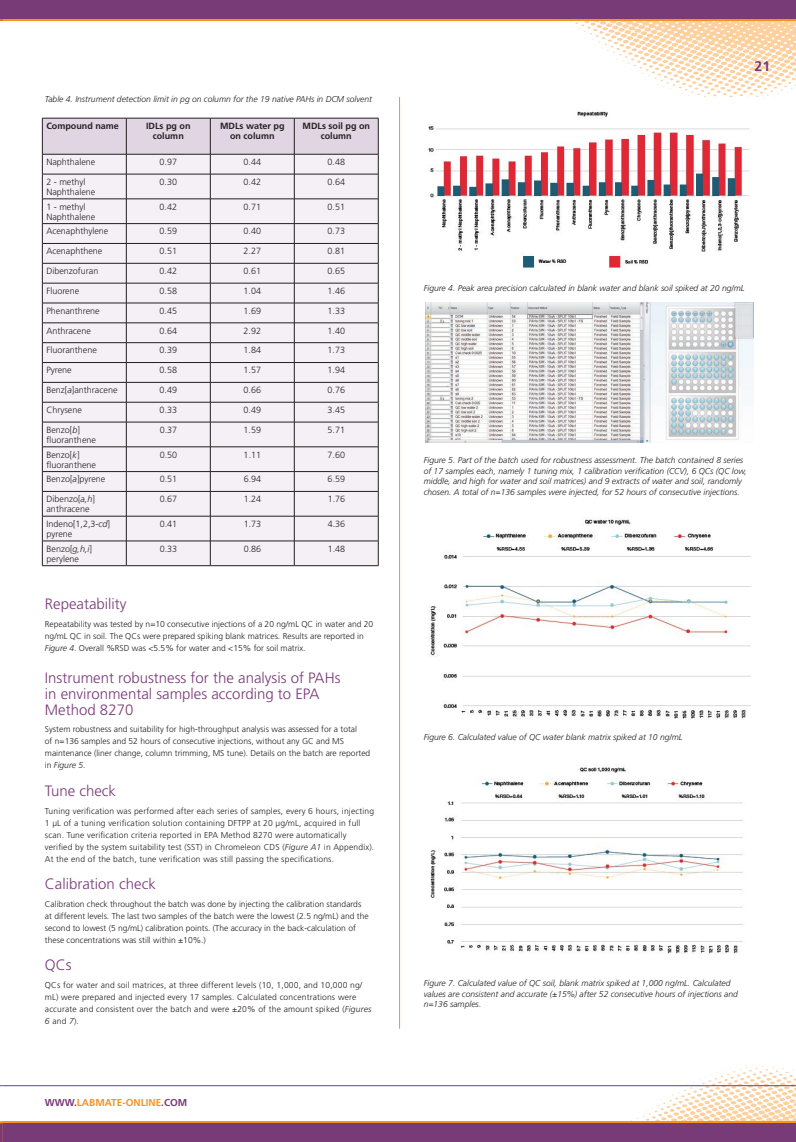
<style>
.page{position:relative;width:796px;height:1142px;background:#fff}
.page>*{position:absolute;margin:0;border:0;box-sizing:border-box;transform-origin:0 0}
.t1{font:300 15px/16px "Frutiger";color:#793a78}
.t2{font:700 14px "Frutiger";color:#793a78}
.t3{font:700 10px "Frutiger";color:#f7931d}
.t4{font:300 9px/10px "Frutiger";color:#231f20}
.t5{font:700 9px/10px "Frutiger";color:#231f20;text-align:center}
.t6{font:300 8.5px/12px "Frutiger";color:#231f20}
.t7{font:italic 300 8.5px/10.5px "Frutiger";color:#231f20}
.t8{font:300 8.5px/12px "Frutiger";letter-spacing:.02em;color:#231f20}
.s1{font-style:italic}
.s2{color:#793a78}
.s3{font-style:normal}
</style>
<div class="page">
<svg style="left:570px;top:21px;width:225px;height:82px"></svg>
<div style="left:2px;top:0;width:793px;height:21px;background:#f7931d"></div>
<div style="left:2px;top:0;width:793px;height:19px;background:#793a78"></div>
<div style="left:2px;top:1121px;width:793px;height:21px;background:#f7931d"></div>
<div style="left:2px;top:1123px;width:793px;height:19px;background:#793a78"></div>
<hr style="left:2px;top:1085px;width:793px;height:1px;background:#793a78">
<hr style="left:399px;top:97px;width:1px;height:931px;background:#f7931d">
<hr style="left:0;top:0;width:2px;height:20px;background:#f36e21">
<div style="left:423px;top:97px;width:331px;height:173px;background:#fff"></div>
<img style="left:428px;top:111px;width:322px;height:159px">
<img style="left:425px;top:302px;width:327px;height:141px">
<img style="left:428px;top:518px;width:323px;height:201px">
<img style="left:430px;top:767px;width:313px;height:186px">
<svg style="left:42px;top:118px;width:337px;height:447px"></svg>
<hr style="left:42px;top:565px;width:84px;height:1px;background:#231f20">
<hr style="left:126px;top:565px;width:84px;height:1px;background:#231f20">
<hr style="left:210px;top:565px;width:84px;height:1px;background:#231f20">
<hr style="left:294px;top:565px;width:84px;height:1px;background:#231f20">
<svg style="left:0;top:0;width:2px;height:18px"></svg>
<svg style="left:0;top:1121px;width:3px;height:21px"></svg>
<svg style="left:597px;top:1062px;width:199px;height:80px"></svg>
<p class="t7" style="left:45px;top:93px;width:328px">Table 4. Instrument detection limit in pg on column for the 19 native PAHs in DCM solvent</p>
<p class="t5" style="left:46px;top:121px;width:74px">Compound name</p>
<p class="t5" style="left:146px;top:121px;width:46px">IDLs pg on column</p>
<p class="t5" style="left:220px;top:121px;width:66px">MDLs water pg on column</p>
<p class="t5" style="left:302px;top:121px;width:69px">MDLs soil pg on column</p>
<p class="t4" style="left:46px;top:157px;width:51px">Naphthalene</p>
<p class="t4" style="left:159px;top:157px;width:19px">0.97</p>
<p class="t4" style="left:243px;top:157px;width:19px">0.44</p>
<p class="t4" style="left:327px;top:157px;width:19px">0.48</p>
<p class="t4" style="left:46px;top:177px;width:51px">2 - methyl<br>Naphthalene</p>
<p class="t4" style="left:159px;top:177px;width:19px">0.30</p>
<p class="t4" style="left:243px;top:177px;width:19px">0.42</p>
<p class="t4" style="left:327px;top:177px;width:19px">0.64</p>
<p class="t4" style="left:46px;top:202px;width:51px">1 - methyl<br>Naphthalene</p>
<p class="t4" style="left:159px;top:202px;width:19px">0.42</p>
<p class="t4" style="left:243px;top:202px;width:19px">0.71</p>
<p class="t4" style="left:327px;top:202px;width:19px">0.51</p>
<p class="t4" style="left:46px;top:226px;width:64px">Acenaphthylene</p>
<p class="t4" style="left:159px;top:226px;width:19px">0.59</p>
<p class="t4" style="left:243px;top:226px;width:19px">0.40</p>
<p class="t4" style="left:327px;top:226px;width:19px">0.73</p>
<p class="t4" style="left:46px;top:246px;width:58px">Acenaphthene</p>
<p class="t4" style="left:159px;top:246px;width:19px">0.51</p>
<p class="t4" style="left:243px;top:246px;width:19px">2.27</p>
<p class="t4" style="left:327px;top:246px;width:19px">0.81</p>
<p class="t4" style="left:46px;top:266px;width:54px">Dibenzofuran</p>
<p class="t4" style="left:159px;top:266px;width:19px">0.42</p>
<p class="t4" style="left:243px;top:266px;width:19px">0.61</p>
<p class="t4" style="left:327px;top:266px;width:19px">0.65</p>
<p class="t4" style="left:46px;top:286px;width:34px">Fluorene</p>
<p class="t4" style="left:159px;top:286px;width:19px">0.58</p>
<p class="t4" style="left:243px;top:286px;width:19px">1.04</p>
<p class="t4" style="left:327px;top:286px;width:19px">1.46</p>
<p class="t4" style="left:46px;top:306px;width:55px">Phenanthrene</p>
<p class="t4" style="left:159px;top:306px;width:19px">0.45</p>
<p class="t4" style="left:243px;top:306px;width:19px">1.69</p>
<p class="t4" style="left:327px;top:306px;width:19px">1.33</p>
<p class="t4" style="left:46px;top:326px;width:46px">Anthracene</p>
<p class="t4" style="left:159px;top:326px;width:19px">0.64</p>
<p class="t4" style="left:243px;top:326px;width:19px">2.92</p>
<p class="t4" style="left:327px;top:326px;width:19px">1.40</p>
<p class="t4" style="left:46px;top:345px;width:52px">Fluoranthene</p>
<p class="t4" style="left:159px;top:345px;width:19px">0.39</p>
<p class="t4" style="left:243px;top:345px;width:19px">1.84</p>
<p class="t4" style="left:327px;top:345px;width:19px">1.73</p>
<p class="t4" style="left:46px;top:365px;width:27px">Pyrene</p>
<p class="t4" style="left:159px;top:365px;width:19px">0.58</p>
<p class="t4" style="left:243px;top:365px;width:19px">1.57</p>
<p class="t4" style="left:327px;top:365px;width:19px">1.94</p>
<p class="t4" style="left:46px;top:385px;width:73px">Benz[<span class="s1">a</span>]anthracene</p>
<p class="t4" style="left:160px;top:385px;width:19px">0.49</p>
<p class="t4" style="left:243px;top:385px;width:19px">0.66</p>
<p class="t4" style="left:327px;top:385px;width:19px">0.76</p>
<p class="t4" style="left:46px;top:405px;width:37px">Chrysene</p>
<p class="t4" style="left:160px;top:405px;width:19px">0.33</p>
<p class="t4" style="left:243px;top:405px;width:19px">0.49</p>
<p class="t4" style="left:327px;top:405px;width:19px">3.45</p>
<p class="t4" style="left:46px;top:425px;width:51px">Benzo[<span class="s1">b</span>] fluoranthene</p>
<p class="t4" style="left:160px;top:425px;width:19px">0.37</p>
<p class="t4" style="left:243px;top:425px;width:19px">1.59</p>
<p class="t4" style="left:327px;top:425px;width:19px">5.71</p>
<p class="t4" style="left:46px;top:450px;width:51px">Benzo[<span class="s1">k</span>] fluoranthene</p>
<p class="t4" style="left:160px;top:450px;width:19px">0.50</p>
<p class="t4" style="left:243px;top:450px;width:19px">1.11</p>
<p class="t4" style="left:327px;top:450px;width:19px">7.60</p>
<p class="t4" style="left:46px;top:474px;width:60px">Benzo[<span class="s1">a</span>]pyrene</p>
<p class="t4" style="left:160px;top:474px;width:19px">0.51</p>
<p class="t4" style="left:243px;top:474px;width:19px">6.94</p>
<p class="t4" style="left:327px;top:474px;width:19px">6.59</p>
<p class="t4" style="left:46px;top:494px;width:50px">Dibenzo[<span class="s1">a,h</span>] anthracene</p>
<p class="t4" style="left:160px;top:494px;width:19px">0.67</p>
<p class="t4" style="left:243px;top:494px;width:19px">1.24</p>
<p class="t4" style="left:327px;top:494px;width:19px">1.76</p>
<p class="t4" style="left:46px;top:519px;width:65px">Indeno[1,2,3-<span class="s1">cd</span>] pyrene</p>
<p class="t4" style="left:160px;top:519px;width:19px">0.41</p>
<p class="t4" style="left:243px;top:519px;width:19px">1.73</p>
<p class="t4" style="left:327px;top:519px;width:19px">4.36</p>
<p class="t4" style="left:46px;top:544px;width:47px">Benzo[<span class="s1">g,h,i</span>] perylene</p>
<p class="t4" style="left:160px;top:544px;width:19px">0.33</p>
<p class="t4" style="left:243px;top:544px;width:19px">0.86</p>
<p class="t4" style="left:327px;top:544px;width:19px">1.48</p>
<h1 class="t1" style="left:45px;top:596px;width:83px">Repeatability</h1>
<p class="t6" style="left:45px;top:618px;width:330px">Repeatability was tested by n=10 consecutive injections of a 20 ng/mL QC in water and 20 ng/mL QC in soil. The QCs were prepared spiking blank matrices. Results are reported in<br><span class="s1">Figure 4</span>. Overall %RSD was &lt;5.5% for water and &lt;15% for soil matrix.</p>
<h1 class="t1" style="left:45px;top:669px;width:297px">Instrument robustness for the analysis of PAHs in environmental samples according to EPA<br>Method 8270</h1>
<p class="t6" style="left:45px;top:723px;width:327px">System robustness and suitability for high-throughput analysis was assessed for a total<br>of n=136 samples and 52 hours of consecutive injections, without any GC and MS maintenance (liner change, column trimming, MS tune). Details on the batch are reported in <span class="s1">Figure 5</span>.</p>
<h1 class="t1" style="left:45px;top:783px;width:73px">Tune check</h1>
<p class="t8" style="left:45px;top:805px;width:331px">Tuning verification was performed after each series of samples, every 6 hours, injecting 1 µL of a tuning verification solution containing DFTPP at 20 µg/mL, acquired in full scan. Tune verification criteria reported in EPA Method 8270 were automatically verified by the system suitability test (SST) in Chromeleon CDS (<span class="s1">Figure A1</span> in Appendix).<br>At the end of the batch, tune verification was still passing the specifications.</p>
<h1 class="t1" style="left:45px;top:876px;width:112px">Calibration check</h1>
<p class="t6" style="left:45px;top:898px;width:325px">Calibration check throughout the batch was done by injecting the calibration standards at different levels. The last two samples of the batch were the lowest (2.5 ng/mL) and the second to lowest (5 ng/mL) calibration points. (The accuracy in the back-calculation of these concentrations was still within ±10%.)</p>
<h1 class="t1" style="left:45px;top:957px;width:28px">QCs</h1>
<p class="t8" style="left:45px;top:979px;width:328px">QCs for water and soil matrices, at three different levels (10, 1,000, and 10,000 ng/ mL) were prepared and injected every 17 samples. Calculated concentrations were accurate and consistent over the batch and were ±20% of the amount spiked (<span class="s1">Figures 6</span> and <span class="s1">7</span>).</p>
<p class="t3" style="left:45px;top:1097px;width:144px"><span class="s2">WWW.</span>LABMATE-ONLINE<span class="s2">.COM</span></p>
<h2 class="t2" style="left:754px;top:58px;width:17px">21</h2>
<p class="t7" style="left:423px;top:283px;width:322px">Figure 4. Peak area precision calculated in blank water and blank soil spiked at 20 ng/mL</p>
<p class="t7" style="left:423px;top:455px;width:324px">Figure 5. Part of the batch used for robustness assessment. The batch contained 8 series of 17 samples each, namely 1 tuning mix, 1 calibration verification (CCV), 6 QCs (QC low, middle, and high for water and soil matrices) and 9 extracts of water and soil, randomly chosen. A total of n=136 samples were injected, for 52 hours of consecutive injections.</p>
<p class="t7" style="left:423px;top:732px;width:260px">Figure 6. Calculated value of QC water blank matrix spiked at 10 ng/mL</p>
<p class="t7" style="left:423px;top:978px;width:315px">Figure 7. Calculated value of QC soil, blank matrix spiked at 1,000 ng/mL. Calculated values are consistent and accurate (±15%) after 52 consecutive hours of injections and n=136 samples<span class="s3">.</span></p>
</div>
